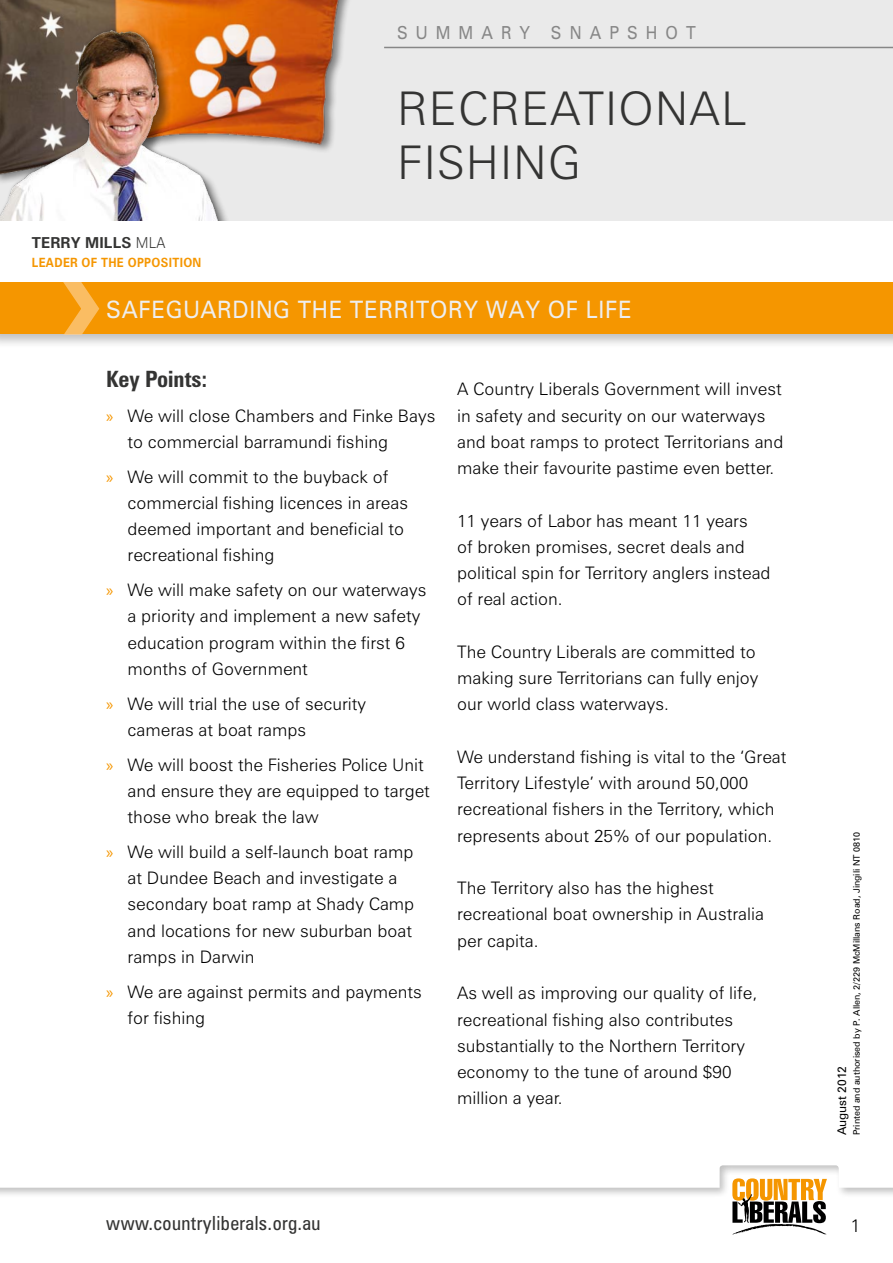
<style>
.page{position:relative;width:893px;height:1263px;background:#fff}
.page>*{position:absolute;margin:0;border:0;box-sizing:border-box;transform-origin:0 0}
.t1{font:300 46.5px/54px "Zurich BT";letter-spacing:.02em;color:#343433}
.t2{font:24px "Zurich BT";letter-spacing:.03em;color:#eee;scale:.94 1}
.t3{font:700 condensed 22.5px "Zurich BT";color:#343433}
.t4{font:condensed 19.5px "Zurich BT";letter-spacing:.02em;color:#343433}
.t5{font:18px "Zurich BT";letter-spacing:.5em;color:#878787;scale:.9 1}
.t6{font:300 18px "Zurich BT";color:#000}
.t7{font:300 17.25px/26.2px "Zurich BT";color:#000}
.t8{font:700 15.15px "Zurich BT";letter-spacing:.01em;color:#343433}
.t9{font:700 12.75px "Zurich BT";letter-spacing:.03em;color:#f59600;scale:.9 1}
.t10{font:12px "Zurich BT";color:#000}
.t11{font:9px "Zurich BT";color:#000}
.s1{font-weight:300}
.s2{font-family:"Myriad Pro";font-weight:400;color:#f59600}
</style>
<div class="page">
<div style="left:0;top:244px;width:893px;height:105px;background:#000;opacity:.25"></div>
<div style="left:0;top:247px;width:893px;height:87px;background:#f59600"></div>
<svg style="left:61px;top:281px;width:40px;height:53px"></svg>
<div style="left:0;top:0;width:893px;height:221px;background:#eaeaea"></div>
<svg style="left:733px;top:1178px;width:94px;height:56px"></svg>
<img style="left:0;top:0;width:349px;height:151px">
<img style="left:0;top:21px;width:237px;height:200px">
<div style="left:0;top:221px;width:893px;height:60px;background:#fff"></div>
<hr style="left:384px;top:47px;width:509px;height:1px;background:#878787">
<p class="t5" style="left:397px;top:21px;width:113px">SU MMARY</p>
<p class="t5" style="left:551px;top:21px;width:39px">S NA</p>
<p class="t5" style="left:609px;top:21px;width:60px">PSHOT</p>
<p class="t8" style="left:32px;top:234px;width:135px">TERRY MILLS <span class="s1">MLA</span></p>
<p class="t9" style="left:32px;top:254px;width:151px">LEADER OF THE OPPOSITI</p>
<p class="t9" style="left:183px;top:254px;width:22px">ON</p>
<h1 class="t1" style="left:397px;top:81px;width:288px">Recreational<br>Fishing</h1>
<h2 class="t2" style="left:106px;top:294px;width:561px">SAFEGUARDING THE TERRITORY WAY OF LIFE</h2>
<h3 class="t3" style="left:106px;top:365px;width:103px">Key Points:</h3>
<p class="t7" style="left:128px;top:402px;width:309px;text-indent:-21px"><span class="s2">»</span> We will close Chambers and Finke Bays to commercial barramundi fishing</p>
<p class="t7" style="left:128px;top:463px;width:282px;text-indent:-21px"><span class="s2">»</span> We will commit to the buyback of commercial fishing licences in areas deemed important and beneficial to recreational fishing</p>
<p class="t7" style="left:128px;top:577px;width:300px;text-indent:-21px"><span class="s2">»</span> We will make safety on our waterways a priority and implement a new safety education program within the first 6 months of Government</p>
<p class="t7" style="left:128px;top:690px;width:240px;text-indent:-21px"><span class="s2">»</span> We will trial the use of security cameras at boat ramps</p>
<p class="t7" style="left:128px;top:751px;width:304px;text-indent:-21px"><span class="s2">»</span> We will boost the Fisheries Police Unit and ensure they are equipped to target those who break the law</p>
<p class="t7" style="left:128px;top:838px;width:288px;text-indent:-21px"><span class="s2">»</span> We will build a self-launch boat ramp at Dundee Beach and investigate a secondary boat ramp at Shady Camp and locations for new suburban boat ramps in Darwin</p>
<p class="t7" style="left:128px;top:978px;width:296px;text-indent:-21px"><span class="s2">»</span> We are against permits and payments for fishing</p>
<p class="t7" style="left:457px;top:376px;width:328px">A Country Liberals Government will invest in safety and security on our waterways and boat ramps to protect Territorians and make their favourite pastime even better.</p>
<p class="t7" style="left:457px;top:507px;width:315px">11 years of Labor has meant 11 years<br>of broken promises, secret deals and political spin for Territory anglers instead of real action.</p>
<p class="t7" style="left:457px;top:638px;width:303px">The Country Liberals are committed to making sure Territorians can fully enjoy our world class waterways.</p>
<p class="t7" style="left:457px;top:743px;width:331px">We understand fishing is vital to the ‘Great Territory Lifestyle’ with around 50,000 recreational fishers in the Territory, which represents about 25% of our population.</p>
<p class="t7" style="left:457px;top:875px;width:308px">The Territory also has the highest recreational boat ownership in Australia per capita.</p>
<p class="t7" style="left:457px;top:980px;width:302px">As well as improving our quality of life, recreational fishing also contributes substantially to the Northern Territory economy to the tune of around $90 million a year.</p>
<p class="t4" style="left:106px;top:1211px;width:216px">www.countryliberals.org.au</p>
<p class="t11" style="left:851px;top:1135px;width:305px;rotate:-90deg">PRINTED AND AUTHORISED BY P. ALLEN, 2/229 MCMILLANS ROAD, JINGILI NT 0810</p>
<p class="t10" style="left:835px;top:1135px;width:71px;rotate:-90deg">AUGUST 2012</p>
<p class="t6" style="left:850px;top:1214px;width:11px">1</p>
</div>
